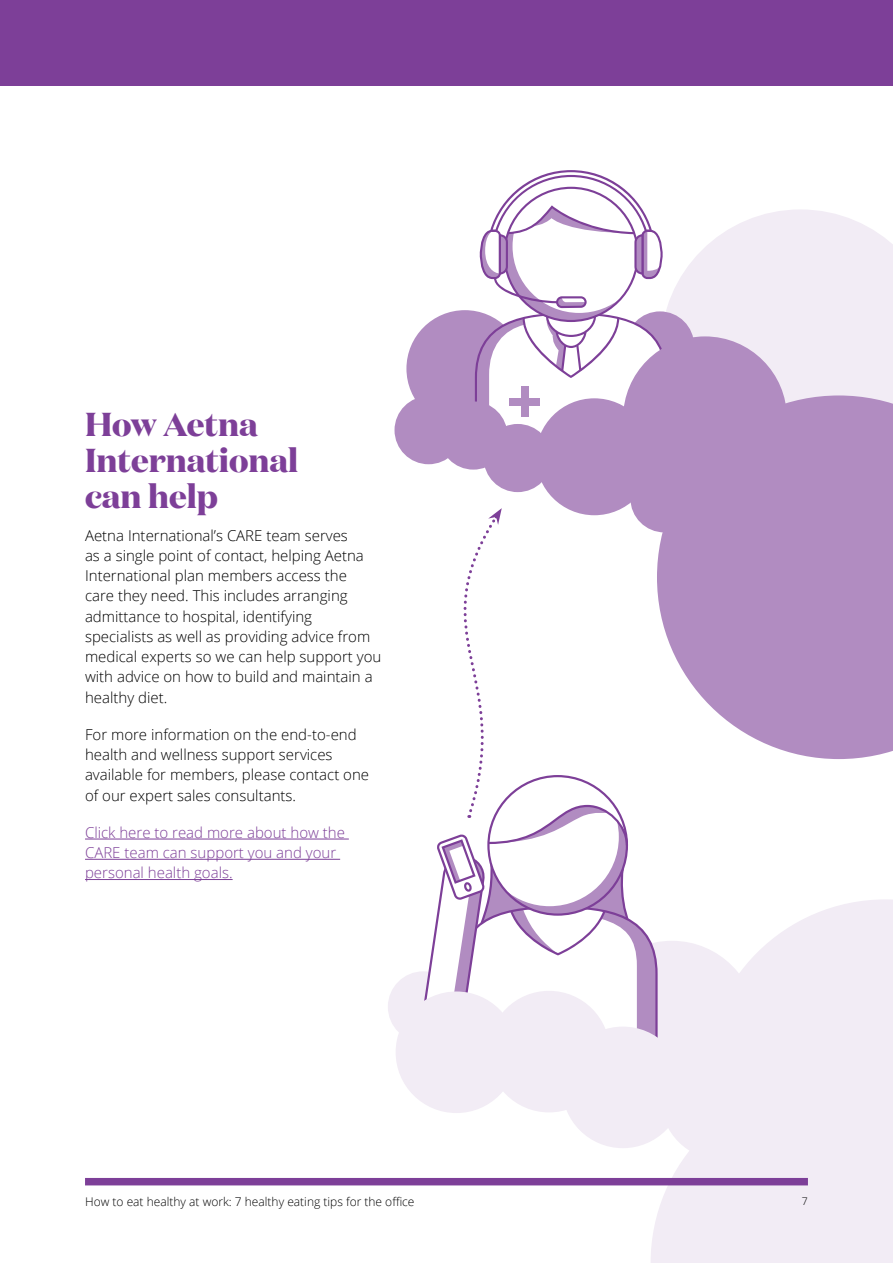
<style>
.page{position:relative;width:893px;height:1263px;background:#fff}
.page>*{position:absolute;margin:0;border:0;box-sizing:border-box;transform-origin:0 0}
.t1{font:700 33px/36px "Domaine Display";color:#7d3f98}
.t2{font:300 15px/20.2px "Open Sans";color:#000}
.t3{font:300 15px/20.2px "Open Sans";color:#7d3f98}
.t4{font:300 12px "Open Sans";color:#000}
.t5{font:300 10.5px "Open Sans";color:#000}
</style>
<div class="page">
<svg style="left:716px;top:899px;width:177px;height:182px;fill:#f2ecf5"></svg>
<div style="left:651px;top:1081px;width:242px;height:182px;background:#f2ecf5"></div>
<div style="left:0;top:0;width:893px;height:85px;background:#7d3f98"></div>
<div style="left:85px;top:1178px;width:723px;height:7px;background:#7d3f98"></div>
<svg style="left:667px;top:209px;width:226px;height:186px;fill:#f2ecf5"></svg>
<div style="left:406px;top:310px;width:117px;height:117px;background:#b18cc1;border-radius:50%"></div>
<div style="left:626px;top:311px;width:68px;height:69px;background:#b18cc1;border-radius:50%"></div>
<svg style="left:475px;top:170px;width:192px;height:263px"></svg>
<div style="left:623px;top:336px;width:164px;height:164px;background:#b18cc1;border-radius:50%"></div>
<svg style="left:658px;top:395px;width:235px;height:364px;fill:#b18cc1"></svg>
<div style="left:536px;top:398px;width:117px;height:117px;background:#b18cc1;border-radius:50%"></div>
<div style="left:484px;top:424px;width:68px;height:68px;background:#b18cc1;border-radius:50%"></div>
<div style="left:630px;top:464px;width:68px;height:68px;background:#b18cc1;border-radius:50%"></div>
<div style="left:439px;top:401px;width:68px;height:69px;background:#b18cc1;border-radius:50%"></div>
<div style="left:394px;top:396px;width:69px;height:68px;background:#b18cc1;border-radius:50%"></div>
<div style="left:587px;top:941px;width:170px;height:170px;background:#f2ecf5;border-radius:50%"></div>
<div style="left:388px;top:971px;width:71px;height:71px;background:#f2ecf5;border-radius:50%"></div>
<div style="left:396px;top:991px;width:121px;height:122px;background:#f2ecf5;border-radius:50%"></div>
<div style="left:488px;top:991px;width:122px;height:121px;background:#f2ecf5;border-radius:50%"></div>
<div style="left:562px;top:1026px;width:122px;height:122px;background:#f2ecf5;border-radius:50%"></div>
<div style="left:661px;top:1038px;width:121px;height:122px;background:#f2ecf5;border-radius:50%"></div>
<hr style="left:85px;top:839px;width:264px;height:1px;background:#7d3f98">
<hr style="left:85px;top:859px;width:255px;height:1px;background:#7d3f98">
<hr style="left:85px;top:879px;width:148px;height:1px;background:#7d3f98">
<svg style="left:424px;top:508px;width:234px;height:530px"></svg>
<h3 class="t1" style="left:85px;top:404px;width:215px">How Aetna<br>International can help</h3>
<p class="t2" style="left:85px;top:525px;width:298px">Aetna International’s CARE team serves<br>as a single point of contact, helping Aetna International plan members access the<br>care they need. This includes arranging admittance to hospital, identifying specialists as well as providing advice from medical experts so we can help support you with advice on how to build and maintain a healthy diet.</p>
<p class="t2" style="left:85px;top:724px;width:286px">For more information on the end-to-end health and wellness support services available for members, please contact one of our expert sales consultants.</p>
<p class="t3" style="left:85px;top:822px;width:261px">Click here to read more about how the<br>CARE team can support you and your personal health goals.</p>
<p class="t4" style="left:85px;top:1193px;width:331px">How to eat healthy at work: 7 healthy eating tips for the office</p>
<p class="t5" style="left:802px;top:1194px;width:7px">7</p>
</div>
